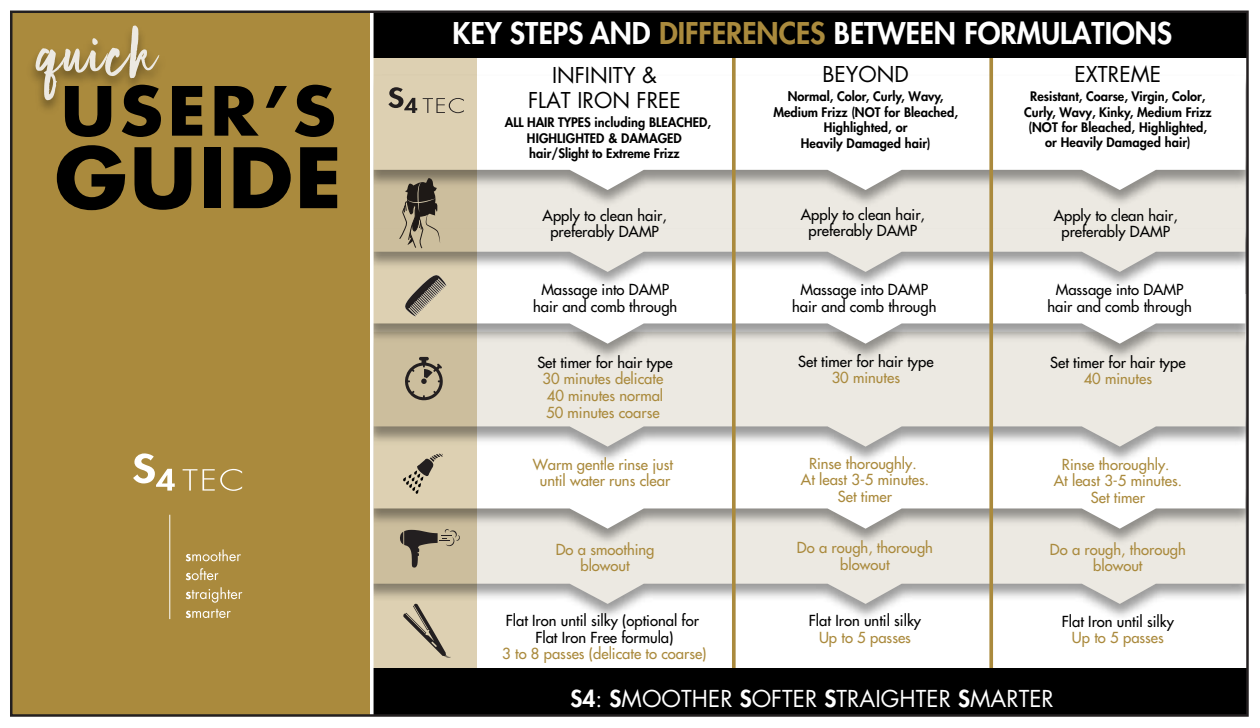
<style>
.page{position:relative;width:1260px;height:728px;background:#fff}
.page>*{position:absolute;margin:0;border:0;box-sizing:border-box;transform-origin:0 0}
.t1{font:700 80.75px "Futura Std";letter-spacing:.02em;color:#000;scale:1.07 1}
.t2{font:700 65.88px "Futura Std";color:#000;scale:1.07 1}
.t3{font:63.25px "Human Nature";letter-spacing:.03em;color:#ece9e2}
.t4{font:800 29.12px "Futura Std";color:#fff}
.t5{font:22.62px "Futura Std";letter-spacing:.005em;color:#fff}
.t6{font:21.25px/25.5px "Futura Std";color:#000;text-align:center}
.t7{font:500 14.88px/16.6px "Futura Std";color:#000;text-align:center}
.t8{font:500 14.88px/16.6px "Futura Std";color:#aa8a3d;text-align:center}
.t9{font:800 12.75px/15.4px "Futura Std";letter-spacing:.005em;color:#000;text-align:center}
.s1{color:#aa8a3d}
.s2{font-weight:800}
</style>
<div class="page">
<svg style="left:477px;top:550px;width:768px;height:54px;background:#e3e1dc"></svg>
<svg style="left:477px;top:469px;width:768px;height:59px"></svg>
<img style="left:577px;top:366px;width:669px;height:103px">
<svg style="left:477px;top:366px;width:768px;height:80px;background:#e4e2dc"></svg>
<svg style="left:477px;top:294px;width:768px;height:49px"></svg>
<svg style="left:477px;top:212px;width:768px;height:60px;background:#e3e1dc"></svg>
<svg style="left:477px;top:75px;width:768px;height:115px"></svg>
<svg style="left:374px;top:58px;width:103px;height:610px;background:#c8bc9e"></svg>
<svg style="left:388px;top:87px;width:29px;height:26px"></svg>
<svg style="left:423px;top:98px;width:41px;height:15px"></svg>
<svg style="left:405px;top:275px;width:41px;height:41px;background:#a39a87"></svg>
<svg style="left:405px;top:357px;width:38px;height:43px;background:#998e77"></svg>
<svg style="left:403px;top:453px;width:40px;height:41px;background:#b9ad95"></svg>
<svg style="left:403px;top:603px;width:48px;height:55px;background:#bdb299"></svg>
<svg style="left:400px;top:529px;width:60px;height:38px;background:#998e77"></svg>
<div style="left:11px;top:12px;width:359px;height:703px;background:#aa8a3d"></div>
<svg style="left:133px;top:453px;width:42px;height:37px"></svg>
<svg style="left:183px;top:469px;width:59px;height:22px"></svg>
<svg style="left:186px;top:549px;width:55px;height:12px"></svg>
<svg style="left:186px;top:568px;width:33px;height:12px"></svg>
<svg style="left:186px;top:587px;width:56px;height:15px"></svg>
<svg style="left:186px;top:608px;width:45px;height:10px"></svg>
<hr style="left:169px;top:514px;width:1px;height:105px;background:#fff">
<div style="left:370px;top:668px;width:877px;height:47px;background:#000"></div>
<svg style="left:989px;top:58px;width:4px;height:610px;background:#b0944e"></svg>
<svg style="left:732px;top:58px;width:4px;height:610px;background:#b0934d"></svg>
<div style="left:371px;top:12px;width:876px;height:46px;background:#000"></div>
<svg style="left:370px;top:14px;width:4px;height:699px"></svg>
<h3 class="t3" style="left:37px;top:26px;width:121px">quick</h3>
<h2 class="t2" style="left:61px;top:67px;width:259px">USER’S</h2>
<h1 class="t1" style="left:55px;top:124px;width:270px">GUIDE</h1>
<h3 class="t4" style="left:453px;top:15px;width:721px">KEY STEPS AND <span class="s1">DIFFERENCES</span> BETWEEN FORMULATIONS</h3>
<h3 class="t6" style="left:528px;top:62px;width:154px">INFINITY &amp;<br>FLAT IRON FREE</h3>
<p class="t9" style="left:505px;top:115px;width:208px">ALL HAIR TYPES including BLEACHED,<br>HIGHLIGHTED &amp; DAMAGED hair/Slight to Extreme Frizz</p>
<h3 class="t6" style="left:822px;top:62px;width:88px">BEYOND</h3>
<p class="t9" style="left:773px;top:89px;width:186px">Normal, Color, Curly, Wavy,<br>Medium Frizz (NOT for Bleached,<br>Highlighted, or<br>Heavily Damaged hair)</p>
<h3 class="t6" style="left:1075px;top:62px;width:88px">EXTREME</h3>
<p class="t9" style="left:1024px;top:89px;width:189px">Resistant, Coarse, Virgin, Color,<br>Curly, Wavy, Kinky, Medium Frizz (NOT for Bleached, Highlighted, or Heavily Damaged hair)</p>
<p class="t7" style="left:801px;top:206px;width:126px">Apply to clean hair, preferably DAMP</p>
<p class="t7" style="left:543px;top:207px;width:126px">Apply to clean hair, preferably DAMP</p>
<p class="t7" style="left:1054px;top:207px;width:126px">Apply to clean hair, preferably DAMP</p>
<p class="t7" style="left:533px;top:281px;width:146px">Massage into DAMP hair and comb through</p>
<p class="t7" style="left:792px;top:281px;width:146px">Massage into DAMP hair and comb through</p>
<p class="t7" style="left:1048px;top:281px;width:146px">Massage into DAMP hair and comb through</p>
<p class="t7" style="left:537px;top:354px;width:137px">Set timer for hair type</p>
<p class="t8" style="left:543px;top:370px;width:122px;text-align:justify">30 minutes delicate 40 minutes normal 50 minutes coarse</p>
<p class="t7" style="left:798px;top:353px;width:137px">Set timer for hair type</p>
<p class="t8" style="left:832px;top:369px;width:70px">30 minutes</p>
<p class="t7" style="left:1050px;top:354px;width:137px">Set timer for hair type</p>
<p class="t8" style="left:1084px;top:370px;width:70px">40 minutes</p>
<p class="t8" style="left:801px;top:455px;width:130px">Rinse thoroughly.<br>At least 3-5 minutes.<br>Set timer</p>
<p class="t8" style="left:533px;top:456px;width:142px">Warm gentle rinse just until water runs clear</p>
<p class="t8" style="left:1054px;top:456px;width:130px">Rinse thoroughly.<br>At least 3-5 minutes.<br>Set timer</p>
<p class="t8" style="left:797px;top:539px;width:138px">Do a rough, thorough blowout</p>
<p class="t8" style="left:556px;top:541px;width:100px">Do a smoothing blowout</p>
<p class="t8" style="left:1050px;top:541px;width:138px">Do a rough, thorough blowout</p>
<p class="t7" style="left:506px;top:612px;width:195px">Flat Iron until silky (optional for<br>Flat Iron Free formula)</p>
<p class="t8" style="left:502px;top:645px;width:206px">3 to 8 passes (delicate to coarse)</p>
<p class="t7" style="left:809px;top:612px;width:114px">Flat Iron until silky</p>
<p class="t8" style="left:819px;top:629px;width:93px">Up to 5 passes</p>
<p class="t7" style="left:1062px;top:612px;width:114px">Flat Iron until silky</p>
<p class="t8" style="left:1072px;top:629px;width:93px">Up to 5 passes</p>
<h3 class="t5" style="left:570px;top:684px;width:485px"><span class="s2">S4</span>: <span class="s2">S</span>MOOTHER <span class="s2">S</span>OFTER <span class="s2">S</span>TRAIGHTER <span class="s2">S</span>MARTER</h3>
</div>
